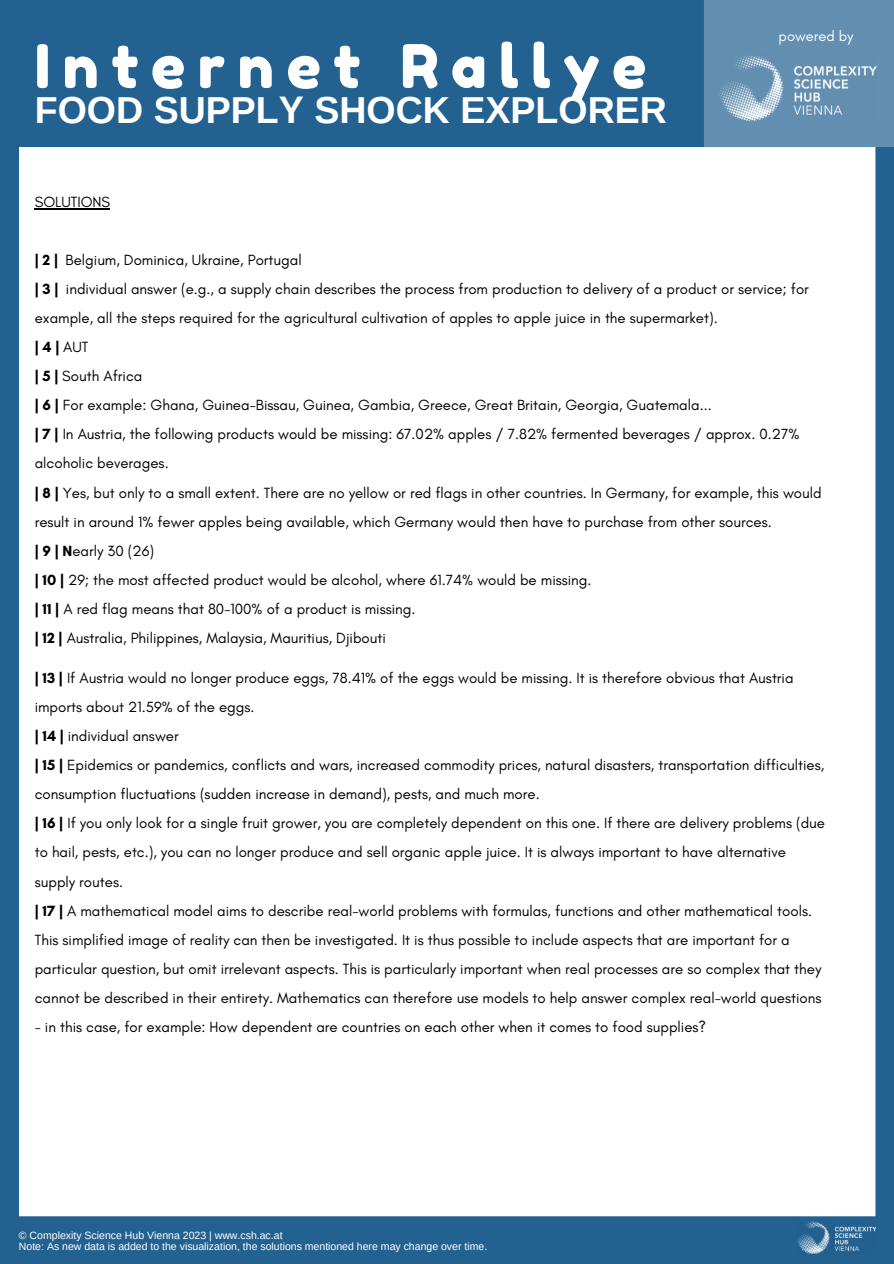
<style>
.page{position:relative;width:894px;height:1264px;background:#fff}
.page>*{position:absolute;margin:0;border:0;box-sizing:border-box;transform-origin:0 0}
.t1{font:60px "Fredoka One";letter-spacing:.205em;color:#fff}
.t2{font:700 37.5px "Arimo";color:#fff}
.t3{font:15px/29px "Glacial Indifference";color:#000}
.t4{font:14.7px "Glacial Indifference";color:#fff}
.t5{font:10.5px/10.5px "Arimo";color:#fff}
.s1{font-weight:700}
</style>
<div class="page">
<div style="left:0;top:0;width:893px;height:1263px;background:#236191"></div>
<div style="left:19px;top:147px;width:856px;height:1069px;background:#fff"></div>
<img style="left:797px;top:1221px;width:78px;height:32px">
<hr style="left:35px;top:208px;width:75px;height:2px;background:#000">
<div style="left:704px;top:0;width:189px;height:147px;background:#638fb1"></div>
<img style="left:719px;top:56px;width:156px;height:65px">
<h1 class="t1" style="left:35px;top:30px;width:613px">Internet Rallye</h1>
<h2 class="t2" style="left:35px;top:84px;width:633px">FOOD SUPPLY SHOCK EXPLORER</h2>
<p class="t3" style="left:35px;top:188px;width:77px">SOLUTIONS</p>
<p class="t4" style="left:778px;top:28px;width:76px">powered by</p>
<p class="t3" style="left:35px;top:246px;width:788px"><span class="s1">| 2 |</span> Belgium, Dominica, Ukraine, Portugal<br><span class="s1">| 3 |</span> individual answer (e.g., a supply chain describes the process from production to delivery of a product or service; for example, all the steps required for the agricultural cultivation of apples to apple juice in the supermarket).<br><span class="s1">| 4 |</span> AUT<br><span class="s1">| 5 |</span> South Africa<br><span class="s1">| 6 |</span> For example: Ghana, Guinea-Bissau, Guinea, Gambia, Greece, Great Britain, Georgia, Guatemala...<br><span class="s1">| 7 |</span> In Austria, the following products would be missing: 67.02% apples / 7.82% fermented beverages / approx. 0.27% alcoholic beverages.<br><span class="s1">| 8 |</span> Yes, but only to a small extent. There are no yellow or red flags in other countries. In Germany, for example, this would result in around 1% fewer apples being available, which Germany would then have to purchase from other sources.<br><span class="s1">| 9 | N</span>early 30 (26)<br><span class="s1">| 10 |</span> 29; the most affected product would be alcohol, where 61.74% would be missing.<br><span class="s1">| 11 |</span> A red flag means that 80-100% of a product is missing.<br><span class="s1">| 12 |</span> Australia, Philippines, Malaysia, Mauritius, Djibouti</p>
<p class="t3" style="left:35px;top:664px;width:791px"><span class="s1">| 13 |</span> If Austria would no longer produce eggs, 78.41% of the eggs would be missing. It is therefore obvious that Austria imports about 21.59% of the eggs.<br><span class="s1">| 14 |</span> individual answer<br><span class="s1">| 15 |</span> Epidemics or pandemics, conflicts and wars, increased commodity prices, natural disasters, transportation difficulties, consumption fluctuations (sudden increase in demand), pests, and much more.<br><span class="s1">| 16 |</span> If you only look for a single fruit grower, you are completely dependent on this one. If there are delivery problems (due to hail, pests, etc.), you can no longer produce and sell organic apple juice. It is always important to have alternative supply routes.<br><span class="s1">| 17 |</span> A mathematical model aims to describe real-world problems with formulas, functions and other mathematical tools.<br>This simplified image of reality can then be investigated. It is thus possible to include aspects that are important for a particular question, but omit irrelevant aspects. This is particularly important when real processes are so complex that they cannot be described in their entirety. Mathematics can therefore use models to help answer complex real-world questions</p>
<p class="t3" style="left:35px;top:1012px;width:672px">- in this case, for example: How dependent are countries on each other when it comes to food supplies?</p>
<p class="t5" style="left:19px;top:1230px;width:469px">© Complexity Science Hub Vienna 2023 | www.csh.ac.at<br>Note: As new data is added to the visualization, the solutions mentioned here may change over time.</p>
</div>
